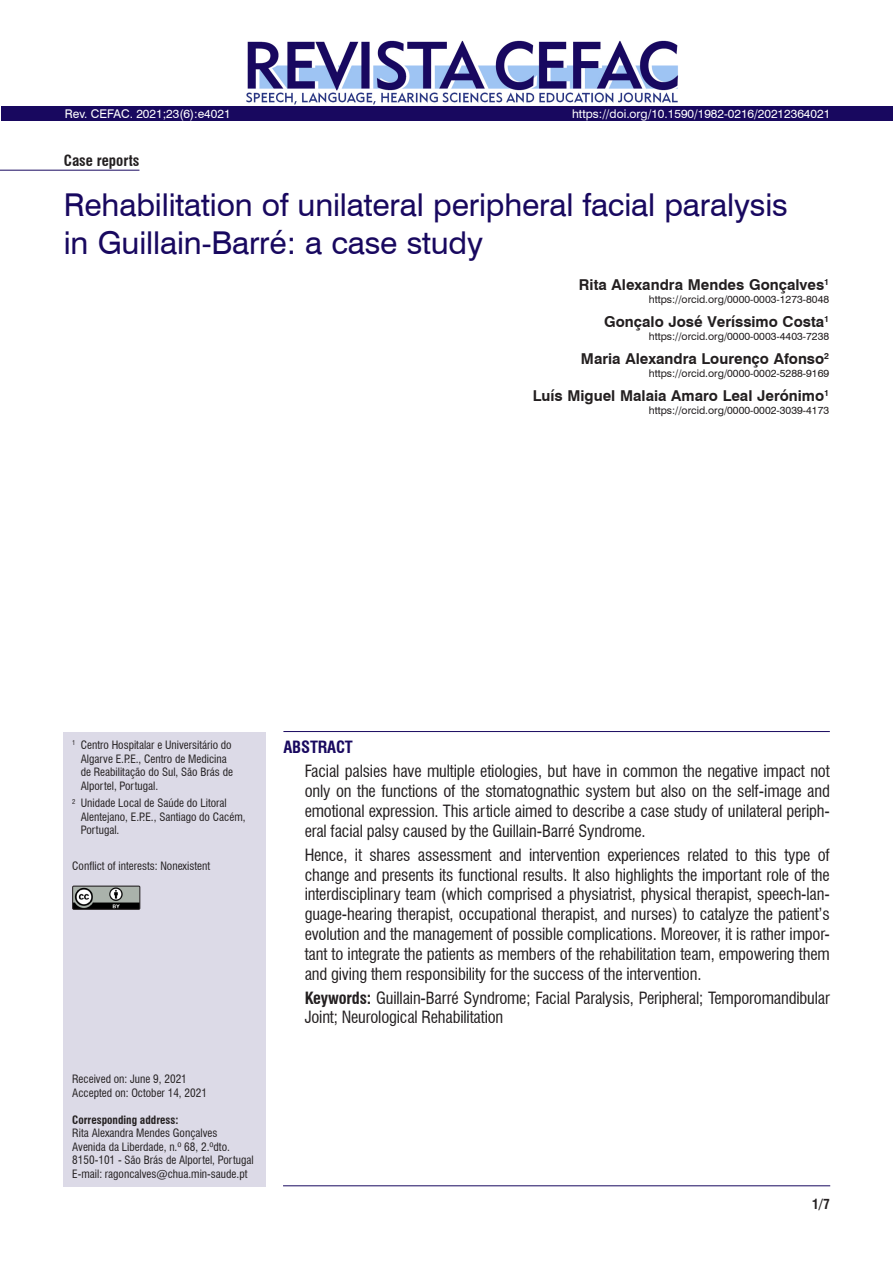
<style>
.page{position:relative;width:893px;height:1263px;background:#fff}
.page>*{position:absolute;margin:0;border:0;box-sizing:border-box;transform-origin:0 0}
.Titulo_só_inglês{font:31.5px/37.8px "Swiss 721 BT";letter-spacing:-.005em;color:#18085f}
.Resumo_só_ingles{font:condensed 16.5px/19.8px "Swiss 721 BT";letter-spacing:-.01em;color:#231f20;text-align:justify}
.Resumo_título_-_só{font:700 condensed 16.5px "Swiss 721 BT";letter-spacing:-.01em;color:#18085f}
.Autor{font:700 15px "Swiss 721 BT";color:#231f20}
.Tipo_de_artigo{font:700 condensed 15px "Swiss 721 BT";color:#231f20}
.Cabeço_autor_esquer{font:700 condensed 13.5px "Swiss 721 BT";color:#231f20}
.DOI_-_variável_1{font:12px "Swiss 721 BT";color:#fff}
.Legenda_bibliográfi{font:12px "Swiss 721 BT";color:#fff}
.Notas{font:condensed 11.25px/13.5px "Swiss 721 BT";color:#231f20}
.Endereço_correspond{font:condensed 11.25px "Swiss 721 BT";color:#231f20}
.Endereço_correspond-2{font:700 condensed 11.25px "Swiss 721 BT";color:#231f20}
.ORCID{font:10.5px "Swiss 721 BT";color:#231f20}
.s1{font-weight:700}
</style>
<div class="page">
<div style="left:64px;top:732px;width:202px;height:454px;background:#dcdae7"></div>
<img style="left:74px;top:888px;width:64px;height:20px">
<div style="left:72px;top:886px;width:68px;height:24px;border:1px solid #231f20"></div>
<hr style="left:283px;top:731px;width:547px;height:1px;background:#18085f">
<hr style="left:283px;top:1185px;width:547px;height:1px;background:#18085f">
<hr style="left:0;top:170px;width:139px;height:1px;background:#18085f">
<img style="left:246px;top:40px;width:432px;height:65px">
<div style="left:1px;top:106px;width:892px;height:15px;background:#18085f"></div>
<p class="Legenda_bibliográfi" style="left:65px;top:106px;width:167px">Rev. CEFAC. 2021;23(6):e4021</p>
<p class="DOI_-_variável_1" style="left:572px;top:106px;width:260px">https://doi.org/10.1590/1982-0216/20212364021</p>
<p class="Tipo_de_artigo" style="left:64px;top:152px;width:77px">Case reports</p>
<p class="Titulo_só_inglês" style="left:64px;top:185px;width:726px">Rehabilitation of unilateral peripheral facial paralysis in Guillain-Barré: a case study</p>
<p class="Autor" style="left:579px;top:274px;width:252px">Rita Alexandra Mendes Gonçalves<sup>1</sup></p>
<p class="ORCID" style="left:649px;top:292px;width:182px">https://orcid.org/0000-0003-1273-8048</p>
<p class="Autor" style="left:604px;top:311px;width:226px">Gonçalo José Veríssimo Costa<sup>1</sup></p>
<p class="ORCID" style="left:649px;top:329px;width:182px">https://orcid.org/0000-0003-4403-7238</p>
<p class="Autor" style="left:581px;top:348px;width:250px">Maria Alexandra Lourenço Afonso<sup>2</sup></p>
<p class="ORCID" style="left:649px;top:366px;width:182px">https://orcid.org/0000-0002-5288-9169</p>
<p class="Autor" style="left:533px;top:385px;width:298px">Luís Miguel Malaia Amaro Leal Jerónimo<sup>1</sup></p>
<p class="ORCID" style="left:649px;top:403px;width:182px">https://orcid.org/0000-0002-3039-4173</p>
<p class="Notas" style="left:81px;top:738px;width:154px;text-indent:-9px"><sup>1</sup> Centro Hospitalar e Universitário do<br>Algarve E.P.E., Centro de Medicina de Reabilitação do Sul, São Brás de<br>Alportel, Portugal.</p>
<p class="Notas" style="left:81px;top:797px;width:166px;text-indent:-9px"><sup>2</sup> Unidade Local de Saúde do Litoral<br>Alentejano, E.P.E., Santiago do Cacém,<br>Portugal.</p>
<p class="Notas" style="left:72px;top:859px;width:139px">Conflict of interests: Nonexistent</p>
<p class="Endereço_correspond" style="left:72px;top:1072px;width:116px">Received on: June 9, 2021</p>
<p class="Endereço_correspond" style="left:72px;top:1086px;width:136px">Accepted on: October 14, 2021</p>
<p class="Endereço_correspond-2" style="left:72px;top:1113px;width:108px">Corresponding address:</p>
<p class="Endereço_correspond" style="left:72px;top:1126px;width:147px">Rita Alexandra Mendes Gonçalves</p>
<p class="Endereço_correspond" style="left:72px;top:1140px;width:159px">Avenida da Liberdade, n.º 68, 2.ºdto.</p>
<p class="Endereço_correspond" style="left:72px;top:1153px;width:183px">8150-101 - São Brás de Alportel, Portugal</p>
<p class="Endereço_correspond" style="left:72px;top:1167px;width:177px">E-mail: ragoncalves@chua.min-saude.pt</p>
<p class="Resumo_título_-_só" style="left:283px;top:737px;width:71px">ABSTRACT</p>
<p class="Resumo_só_ingles" style="left:305px;top:761px;width:527px">Facial palsies have multiple etiologies, but have in common the negative impact not only on the functions of the stomatognathic system but also on the self-image and emotional expression. This article aimed to describe a case study of unilateral periph&shy;eral facial palsy caused by the Guillain-Barré Syndrome.</p>
<p class="Resumo_só_ingles" style="left:305px;top:845px;width:527px">Hence, it shares assessment and intervention experiences related to this type of change and presents its functional results. It also highlights the important role of the interdisciplinary team (which comprised a physiatrist, physical therapist, speech-lan&shy;guage-hearing therapist, occupational therapist, and nurses) to catalyze the patient’s evolution and the management of possible complications. Moreover, it is rather impor&shy;tant to integrate the patients as members of the rehabilitation team, empowering them and giving them responsibility for the success of the intervention.</p>
<p class="Resumo_só_ingles" style="left:305px;top:988px;width:527px"><span class="s1">Keywords:</span> Guillain-Barré Syndrome; Facial Paralysis, Peripheral; Temporomandibular<br>Joint; Neurological Rehabilitation</p>
<p class="Cabeço_autor_esquer" style="left:812px;top:1195px;width:19px">1/7</p>
</div>
